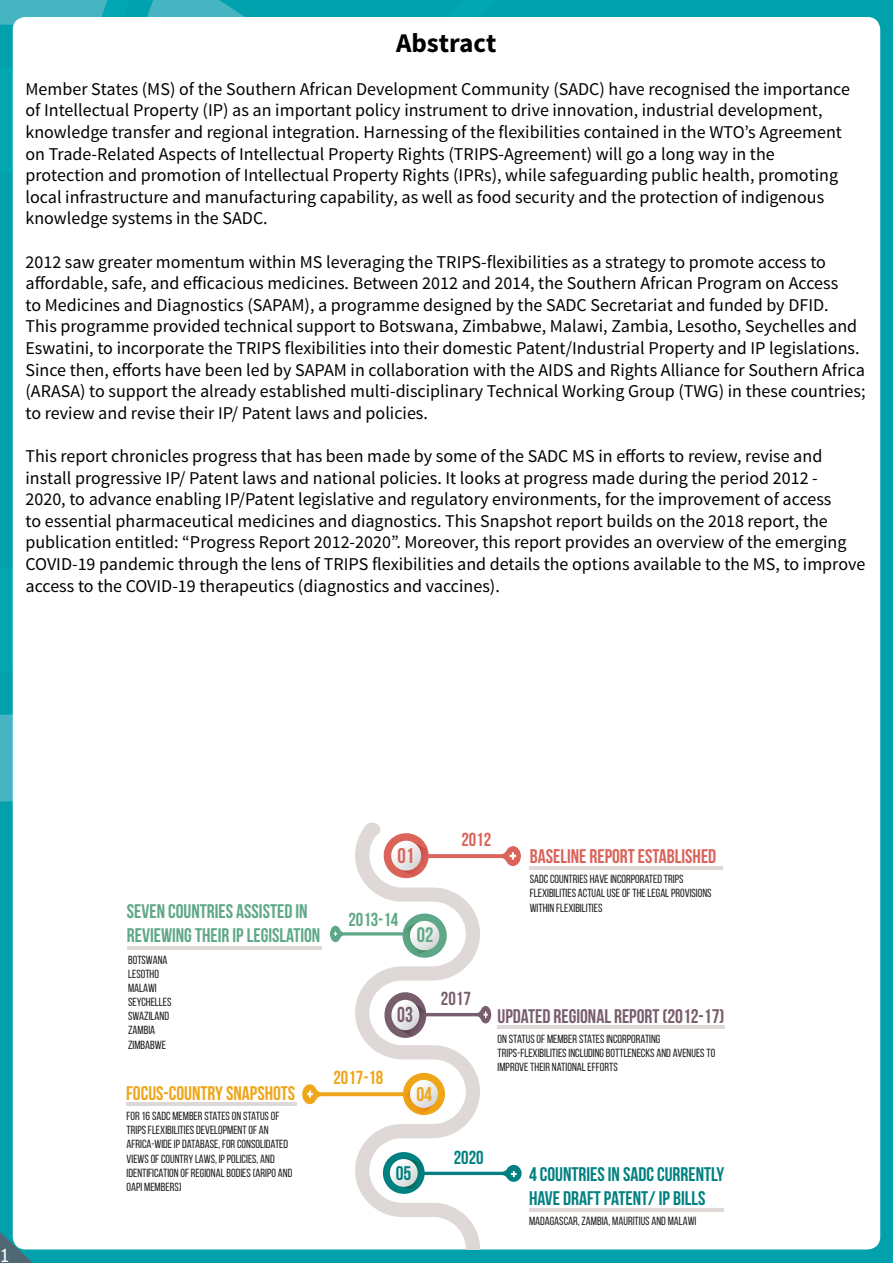
<style>
.page{position:relative;width:893px;height:1263px;background:#00a0ad}
.page>*{position:absolute;margin:0;border:0;box-sizing:border-box;transform-origin:0 0}
.t1{font:700 27px "Source Sans Pro";color:#000}
.t2{font:700 21.6px "Bebas Neue";color:#785e6c;scale:.92 1}
.t3{font:700 21.3px "Bebas Neue";color:#da635a}
.t4{font:700 20.85px "Bebas Neue";color:#5fa887}
.t5{font:700 19.8px "Bebas Neue";color:#efa518}
.t6{font:700 19.8px "Bebas Neue";color:#008080}
.t7{font:700 19.65px/23.7px "Bebas Neue";color:#5fa887}
.t8{font:700 19.65px/23.7px "Bebas Neue";color:#008080}
.t9{font:700 19.65px "Bebas Neue";color:#785e6c}
.t10{font:700 19.65px "Bebas Neue";color:#da635a}
.t11{font:700 19.65px "Bebas Neue";color:#efa518}
.t12{font:700 18.9px "Bebas Neue";color:#5fa887}
.t13{font:700 18.9px "Bebas Neue";color:#efa518}
.t14{font:700 18.9px "Bebas Neue";color:#785e6c}
.t15{font:700 18.9px "Bebas Neue";color:#008080}
.t16{font:700 18.9px "Bebas Neue";color:#da635a}
.t17{font:18px/21.6px "Source Sans Pro";color:#000}
.t18{font:18px "Tahoma";color:#fff}
.t19{font:11.85px/14.1px "Bebas Neue";color:#231f20}
</style>
<div class="page">
<svg style="left:0;top:0;width:244px;height:1025px"></svg>
<div style="left:13px;top:17px;width:867px;height:1232px;background:#fff;border-radius:13px"></div>
<svg style="left:0;top:1220px;width:47px;height:43px"></svg>
<svg style="left:480px;top:1006px;width:11px;height:18px"></svg>
<hr style="left:127px;top:1103px;width:170px;height:3px;background:#ded9d7">
<hr style="left:127px;top:946px;width:194px;height:3px;background:#ded9d7">
<hr style="left:498px;top:1026px;width:227px;height:3px;background:#ded9d7">
<hr style="left:529px;top:1208px;width:194px;height:3px;background:#ded9d7">
<hr style="left:530px;top:866px;width:193px;height:3px;background:#ded9d7">
<svg style="left:330px;top:925px;width:25px;height:18px"></svg>
<svg style="left:480px;top:1165px;width:42px;height:17px"></svg>
<svg style="left:302px;top:1084px;width:53px;height:21px"></svg>
<svg style="left:355px;top:826px;width:125px;height:424px"></svg>
<div style="left:364px;top:822px;width:16px;height:14px;background:#ded9d7;border-radius:50%"></div>
<svg style="left:381px;top:831px;width:140px;height:47px"></svg>
<h1 class="t1" style="left:396px;top:25px;width:102px">Abstract</h1>
<p class="t17" style="left:26px;top:78px;width:826px">Member States (MS) of the Southern African Development Community (SADC) have recognised the importance of Intellectual Property (IP) as an important policy instrument to drive innovation, industrial development, knowledge transfer and regional integration. Harnessing of the flexibilities contained in the WTO’s Agreement on Trade-Related Aspects of Intellectual Property Rights (TRIPS-Agreement) will go a long way in the protection and promotion of Intellectual Property Rights (IPRs), while safeguarding public health, promoting local infrastructure and manufacturing capability, as well as food security and the protection of indigenous knowledge systems in the SADC.</p>
<p class="t17" style="left:26px;top:251px;width:842px">2012 saw greater momentum within MS leveraging the TRIPS-flexibilities as a strategy to promote access to affordable, safe, and efficacious medicines. Between 2012 and 2014, the Southern African Program on Access<br>to Medicines and Diagnostics (SAPAM), a programme designed by the SADC Secretariat and funded by DFID.<br>This programme provided technical support to Botswana, Zimbabwe, Malawi, Zambia, Lesotho, Seychelles and Eswatini, to incorporate the TRIPS flexibilities into their domestic Patent/Industrial Property and IP legislations.<br>Since then, efforts have been led by SAPAM in collaboration with the AIDS and Rights Alliance for Southern Africa (ARASA) to support the already established multi-disciplinary Technical Working Group (TWG) in these countries; to review and revise their IP/ Patent laws and policies.</p>
<p class="t17" style="left:26px;top:445px;width:841px">This report chronicles progress that has been made by some of the SADC MS in efforts to review, revise and install progressive IP/ Patent laws and national policies. It looks at progress made during the period 2012 -<br>2020, to advance enabling IP/Patent legislative and regulatory environments, for the improvement of access<br>to essential pharmaceutical medicines and diagnostics. This Snapshot report builds on the 2018 report, the publication entitled: “Progress Report 2012-2020”. Moreover, this report provides an overview of the emerging COVID-19 pandemic through the lens of TRIPS flexibilities and details the options available to the MS, to improve access to the COVID-19 therapeutics (diagnostics and vaccines).</p>
<p class="t18" style="left:-1px;top:1243px;width:11px">1</p>
<p class="t7" style="left:127px;top:899px;width:195px">SEVEN COUNTRIES ASSISTED IN<br>REVIEWING THEIR IP LEGISLATION</p>
<p class="t19" style="left:128px;top:952px;width:45px">BOTSWANA<br>LESOTHO<br>MALAWI<br>SEYCHELLES<br>SWAZILAND<br>ZAMBIA<br>ZIMBABWE</p>
<p class="t11" style="left:126px;top:1082px;width:171px">FOCUS-COUNTRY SNAPSHOTS</p>
<p class="t19" style="left:127px;top:1109px;width:167px">FOR 16 SADC MEMBER STATES ON STATUS OF TRIPS FLEXIBILITIES DEVELOPMENT OF AN AFRICA-WIDE IP DATABASE, FOR CONSOLIDATED VIEWS OF COUNTRY LAWS, IP POLICIES, AND IDENTIFICATION OF REGIONAL BODIES (ARIPO AND OAPI MEMBERS)</p>
<p class="t3" style="left:397px;top:844px;width:18px">01</p>
<p class="t12" style="left:348px;top:909px;width:51px">2013-14</p>
<p class="t4" style="left:417px;top:923px;width:18px">02</p>
<p class="t16" style="left:461px;top:829px;width:31px">2012</p>
<p class="t10" style="left:530px;top:845px;width:188px">BASELINE REPORT ESTABLISHED</p>
<p class="t19" style="left:530px;top:872px;width:183px">SADC COUNTRIES HAVE INCORPORATED TRIPS<br>FLEXIBILITIES ACTUAL USE OF THE LEGAL PROVISIONS<br>WITHIN FLEXIBILITIES</p>
<p class="t2" style="left:397px;top:1003px;width:19px">03</p>
<p class="t14" style="left:441px;top:988px;width:31px">2017</p>
<p class="t13" style="left:333px;top:1067px;width:51px">2017-18</p>
<p class="t5" style="left:416px;top:1084px;width:17px">04</p>
<p class="t9" style="left:498px;top:1005px;width:228px">UPDATED REGIONAL REPORT (2012-17)</p>
<p class="t19" style="left:498px;top:1032px;width:219px">ON STATUS OF MEMBER STATES INCORPORATING<br>TRIPS-FLEXIBILITIES INCLUDING BOTTLENECKS AND AVENUES TO<br>IMPROVE THEIR NATIONAL EFFORTS</p>
<p class="t6" style="left:396px;top:1162px;width:17px">05</p>
<p class="t15" style="left:454px;top:1147px;width:31px">2020</p>
<p class="t8" style="left:529px;top:1162px;width:197px">4 COUNTRIES IN SADC CURRENTLY<br>HAVE DRAFT PATENT/ IP BILLS</p>
<p class="t19" style="left:529px;top:1214px;width:169px">MADAGASCAR, ZAMBIA, MAURITIUS AND MALAWI</p>
</div>
